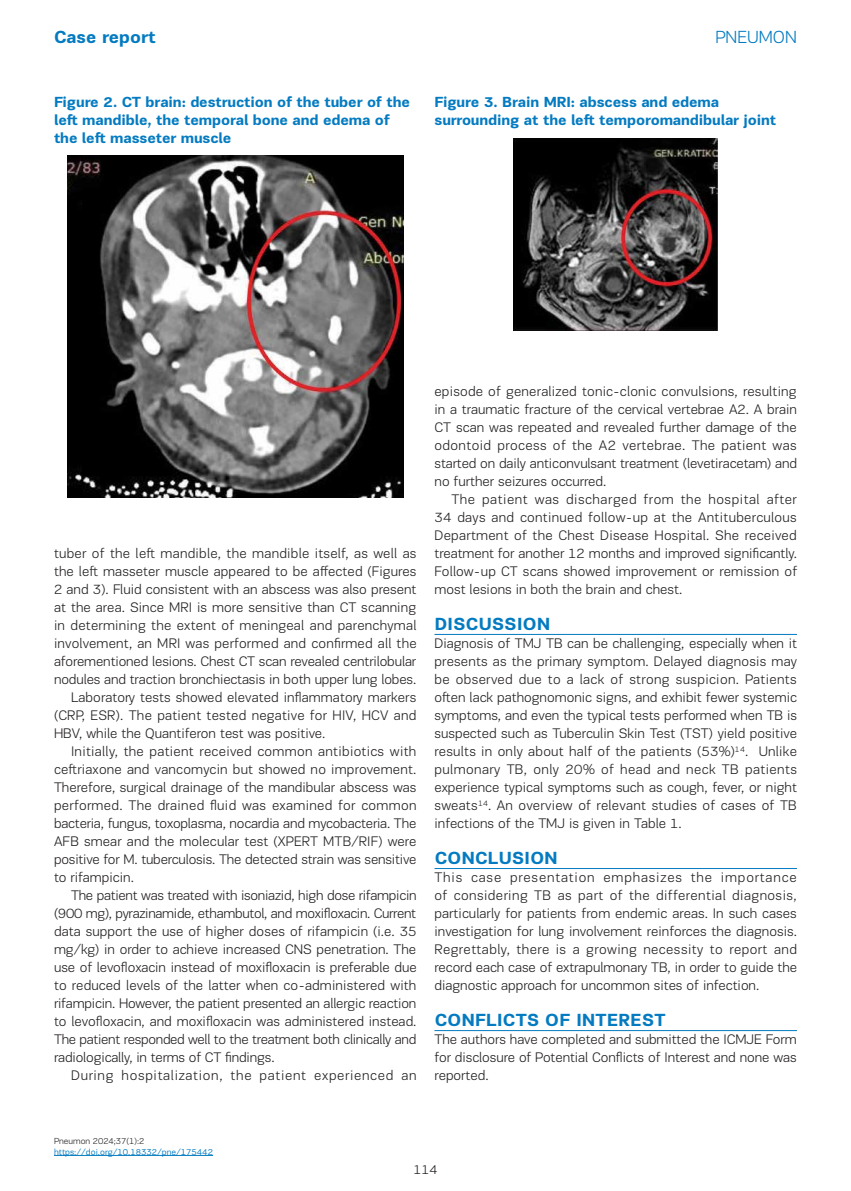
<style>
.page{position:relative;width:851px;height:1191px;background:#fff}
.page>*{position:absolute;margin:0;border:0;box-sizing:border-box;transform-origin:0 0}
.t1{font:700 18px "PF Encore Sans Pro";letter-spacing:.02em;color:#047bc1}
.t2{font:700 18px "PF Encore Sans Pro";color:#047bc1}
.t3{font:300 18px "PF Encore Sans Pro";color:#047bc1}
.t4{font:700 15px/18px "PF Encore Sans Pro";letter-spacing:-.01em;color:#047bc1}
.t5{font:300 14.25px/18px "PF Encore Sans Pro";color:#231f20;text-align:justify}
.t6{font:300 14.25px "PF Encore Sans Pro";letter-spacing:-.02em;color:#231f20}
.t7{font:300 14.25px "PF Encore Sans Pro";letter-spacing:.02em;color:#231f20}
.t8{font:300 14.25px "PF Encore Sans Pro";letter-spacing:.045em;color:#231f20}
.t9{font:300 13.5px "PF Encore Sans Pro";color:#231f20}
.t10{font:9px "PF Encore Sans Pro";color:#047bc1}
.t11{font:300 9px "PF Encore Sans Pro";color:#231f20}
</style>
<div class="page">
<hr style="left:54px;top:1155px;width:159px;height:1px;background:#047bc1">
<hr style="left:434px;top:634px;width:362px;height:1px;background:#047bc1">
<hr style="left:434px;top:868px;width:362px;height:1px;background:#047bc1">
<hr style="left:434px;top:1030px;width:362px;height:1px;background:#047bc1">
<img style="left:67px;top:155px;width:336px;height:342px">
<img style="left:513px;top:139px;width:204px;height:191px">
<p class="t2" style="left:54px;top:26px;width:103px">Case report</p>
<p class="t3" style="left:715px;top:27px;width:83px">PNEUMON</p>
<p class="t4" style="left:54px;top:93px;width:357px">Figure 2. CT brain: destruction of the tuber of the left mandible, the temporal bone and edema of the left masseter muscle</p>
<p class="t4" style="left:434px;top:93px;width:343px">Figure 3. Brain MRI: abscess and edema surrounding at the left temporomandibular joint</p>
<p class="t5" style="left:54px;top:544px;width:364px">tuber of the left mandible, the mandible itself, as well as</p>
<p class="t5" style="left:54px;top:562px;width:364px">the left masseter muscle appeared to be affected (Figures</p>
<p class="t5" style="left:54px;top:580px;width:364px">2 and 3). Fluid consistent with an abscess was also present</p>
<p class="t5" style="left:54px;top:598px;width:363px">at the area. Since MRI is more sensitive than CT scanning</p>
<p class="t5" style="left:54px;top:616px;width:364px">in determining the extent of meningeal and parenchymal</p>
<p class="t5" style="left:54px;top:634px;width:364px">involvement, an MRI was performed and confirmed all the</p>
<p class="t5" style="left:54px;top:652px;width:363px">aforementioned lesions. Chest CT scan revealed centrilobular</p>
<p class="t5" style="left:54px;top:670px;width:364px">nodules and traction bronchiectasis in both upper lung lobes.</p>
<p class="t5" style="left:71px;top:688px;width:347px">Laboratory tests showed elevated inflammatory markers</p>
<p class="t5" style="left:54px;top:706px;width:364px">(CRP, ESR). The patient tested negative for HIV, HCV and</p>
<p class="t5" style="left:54px;top:724px;width:273px">HBV, while the Quantiferon test was positive.</p>
<p class="t7" style="left:71px;top:743px;width:347px">Initially, the patient received common antibiotics with</p>
<p class="t5" style="left:54px;top:760px;width:364px">ceftriaxone and vancomycin but showed no improvement.</p>
<p class="t5" style="left:54px;top:778px;width:364px">Therefore, surgical drainage of the mandibular abscess was</p>
<p class="t7" style="left:54px;top:797px;width:364px">performed. The drained fluid was examined for common</p>
<p class="t5" style="left:54px;top:814px;width:363px">bacteria, fungus, toxoplasma, nocardia and mycobacteria. The</p>
<p class="t5" style="left:54px;top:832px;width:364px">AFB smear and the molecular test (XPERT MTB/RIF) were</p>
<p class="t5" style="left:54px;top:850px;width:364px">positive for M. tuberculosis. The detected strain was sensitive</p>
<p class="t5" style="left:54px;top:868px;width:81px">to rifampicin.</p>
<p class="t6" style="left:71px;top:887px;width:347px">The patient was treated with isoniazid, high dose rifampicin</p>
<p class="t6" style="left:54px;top:905px;width:363px">(900 mg), pyrazinamide, ethambutol, and moxifloxacin. Current</p>
<p class="t5" style="left:54px;top:922px;width:364px">data support the use of higher doses of rifampicin (i.e. 35</p>
<p class="t5" style="left:54px;top:940px;width:363px">mg/kg) in order to achieve increased CNS penetration. The</p>
<p class="t5" style="left:54px;top:958px;width:364px">use of levofloxacin instead of moxifloxacin is preferable due</p>
<p class="t5" style="left:54px;top:976px;width:364px">to reduced levels of the latter when co-administered with</p>
<p class="t5" style="left:54px;top:994px;width:364px">rifampicin. However, the patient presented an allergic reaction</p>
<p class="t5" style="left:54px;top:1012px;width:364px">to levofloxacin, and moxifloxacin was administered instead.</p>
<p class="t6" style="left:54px;top:1031px;width:364px">The patient responded well to the treatment both clinically and</p>
<p class="t5" style="left:54px;top:1048px;width:222px">radiologically, in terms of CT findings.</p>
<p class="t8" style="left:71px;top:1067px;width:347px">During hospitalization, the patient experienced an</p>
<p class="t5" style="left:434px;top:382px;width:364px">episode of generalized tonic-clonic convulsions, resulting in a traumatic fracture of the cervical vertebrae A2. A brain CT scan was repeated and revealed further damage of the odontoid process of the A2 vertebrae. The patient was started on daily anticonvulsant treatment (levetiracetam) and no further seizures occurred.</p>
<p class="t5" style="left:434px;top:490px;width:364px;text-indent:17px">The patient was discharged from the hospital after 34 days and continued follow-up at the Antituberculous Department of the Chest Disease Hospital. She received treatment for another 12 months and improved significantly.<br>Follow-up CT scans showed improvement or remission of most lesions in both the brain and chest.</p>
<p class="t1" style="left:434px;top:613px;width:117px">DISCUSSION</p>
<p class="t5" style="left:434px;top:634px;width:364px">Diagnosis of TMJ TB can be challenging, especially when it presents as the primary symptom. Delayed diagnosis may be observed due to a lack of strong suspicion. Patients often lack pathognomonic signs, and exhibit fewer systemic symptoms, and even the typical tests performed when TB is suspected such as Tuberculin Skin Test (TST) yield positive results in only about half of the patients (53%)<sup>14</sup>. Unlike pulmonary TB, only 20% of head and neck TB patients experience typical symptoms such as cough, fever, or night sweats<sup>14</sup>. An overview of relevant studies of cases of TB infections of the TMJ is given in Table 1.</p>
<p class="t1" style="left:434px;top:847px;width:124px">CONCLUSION</p>
<p class="t5" style="left:434px;top:868px;width:364px">This case presentation emphasizes the importance of considering TB as part of the differential diagnosis, particularly for patients from endemic areas. In such cases investigation for lung involvement reinforces the diagnosis.<br>Regrettably, there is a growing necessity to report and record each case of extrapulmonary TB, in order to guide the diagnostic approach for uncommon sites of infection.</p>
<p class="t1" style="left:434px;top:1009px;width:232px">CONFLICTS OF INTEREST</p>
<p class="t5" style="left:434px;top:1030px;width:363px">The authors have completed and submitted the ICMJE Form for disclosure of Potential Conflicts of Interest and none was reported.</p>
<p class="t11" style="left:54px;top:1135px;width:92px">Pneumon 2024;37(1):2</p>
<p class="t10" style="left:54px;top:1146px;width:160px">https://doi.org/10.18332/pne/175442</p>
<p class="t9" style="left:413px;top:1161px;width:25px">114</p>
<p class="t9" style="left:421px;top:1161px;width:9px">4</p>
</div>
